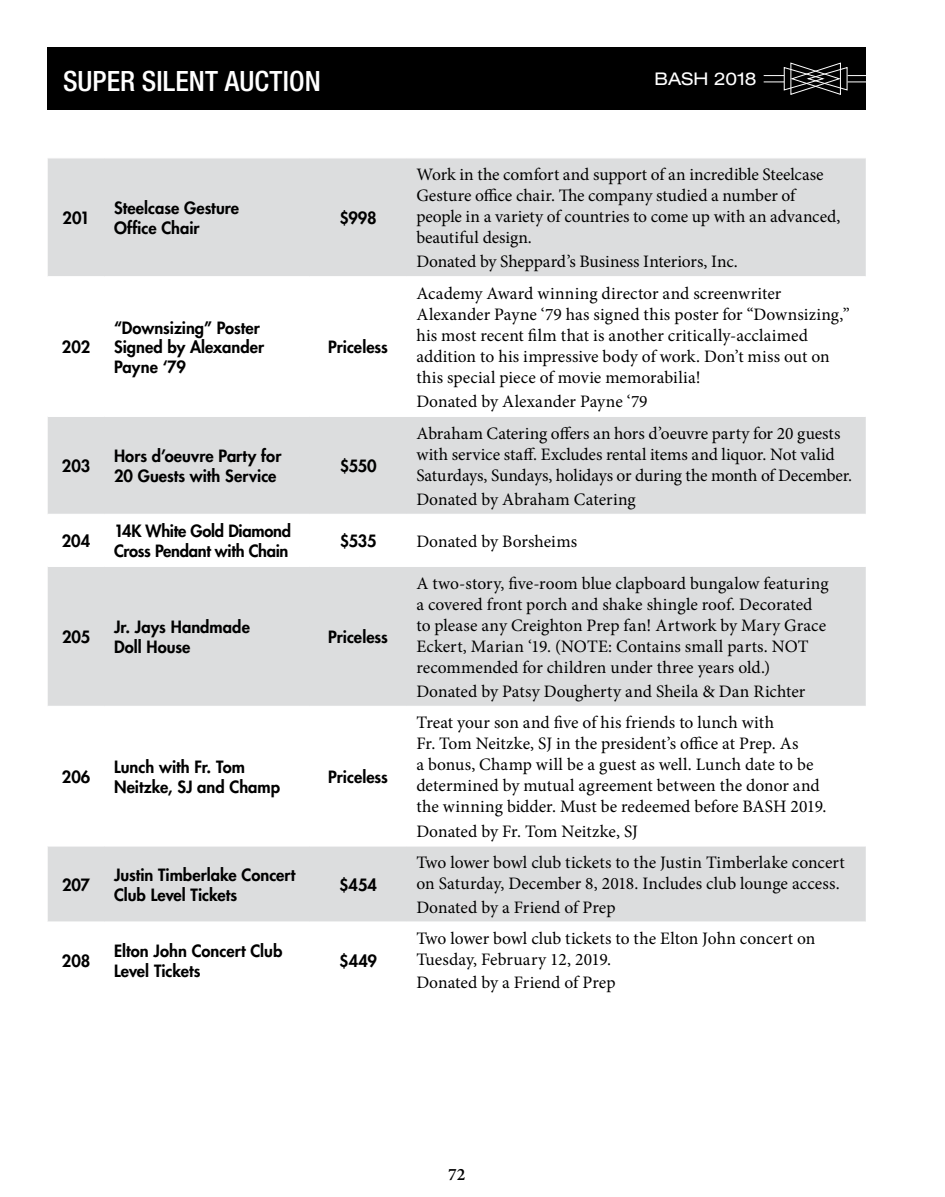
<style>
.page{position:relative;width:945px;height:1197px;background:#fff}
.page>*{position:absolute;margin:0;border:0;box-sizing:border-box;transform-origin:0 0}
.t1{font:500 condensed 28px "Helvetica Neue LT Std";color:#fff}
.t2{font:17.5px/21px "Minion Pro";color:#000}
.t3{font:expanded 17.5px "Helvetica Neue LT Std";color:#fff}
.t4{font:600 17.5px "Minion Pro";color:#000}
.t5{font:800 16.45px/19.8px "Futura Std";color:#000}
.t6{font:800 16.45px/19.8px "Futura Std";letter-spacing:-.02em;color:#000}
</style>
<div class="page">
<div style="left:47px;top:47px;width:819px;height:63px;background:#000"></div>
<svg style="left:764px;top:62px;width:102px;height:33px"></svg>
<div style="left:48px;top:159px;width:818px;height:117px;background:#dcddde"></div>
<svg style="left:48px;top:417px;width:818px;height:505px;fill:#dcddde"></svg>
<hr style="left:48px;top:514px;width:57px;height:1px;background:#fff">
<hr style="left:105px;top:514px;width:204px;height:1px;background:#fff">
<hr style="left:309px;top:514px;width:98px;height:1px;background:#fff">
<hr style="left:407px;top:514px;width:459px;height:1px;background:#fff">
<hr style="left:48px;top:566px;width:57px;height:1px;background:#fff">
<hr style="left:105px;top:566px;width:204px;height:1px;background:#fff">
<hr style="left:309px;top:566px;width:98px;height:1px;background:#fff">
<hr style="left:407px;top:566px;width:459px;height:1px;background:#fff">
<hr style="left:48px;top:706px;width:57px;height:1px;background:#fff">
<hr style="left:105px;top:706px;width:204px;height:1px;background:#fff">
<hr style="left:309px;top:706px;width:98px;height:1px;background:#fff">
<hr style="left:407px;top:706px;width:459px;height:1px;background:#fff">
<hr style="left:48px;top:846px;width:57px;height:1px;background:#fff">
<hr style="left:105px;top:846px;width:204px;height:1px;background:#fff">
<hr style="left:309px;top:846px;width:98px;height:1px;background:#fff">
<hr style="left:407px;top:846px;width:459px;height:1px;background:#fff">
<h1 class="t1" style="left:63px;top:64px;width:259px">SUPER SILENT AUCTION</h1>
<p class="t3" style="left:655px;top:69px;width:104px">BASH 2018</p>
<p class="t5" style="left:63px;top:208px;width:29px">201</p>
<p class="t5" style="left:114px;top:198px;width:127px">Steelcase Gesture<br>Office Chair</p>
<p class="t5" style="left:340px;top:208px;width:39px">$998</p>
<p class="t5" style="left:62px;top:337px;width:30px">202</p>
<p class="t5" style="left:114px;top:318px;width:152px">“Downsizing” Poster<br>Signed by Alexander<br>Payne ‘79</p>
<p class="t5" style="left:328px;top:337px;width:61px">Priceless</p>
<p class="t5" style="left:62px;top:456px;width:30px">203</p>
<p class="t5" style="left:114px;top:446px;width:169px">Hors d’oeuvre Party for<br>20 Guests with Service</p>
<p class="t5" style="left:340px;top:456px;width:38px">$550</p>
<p class="t2" style="left:416px;top:164px;width:426px">Work in the comfort and support of an incredible Steelcase Gesture office chair. The company studied a number of people in a variety of countries to come up with an advanced, beautiful design.</p>
<p class="t2" style="left:416px;top:251px;width:323px">Donated by Sheppard’s Business Interiors, Inc.</p>
<p class="t2" style="left:416px;top:283px;width:435px">Academy Award winning director and screenwriter Alexander Payne ‘79 has signed this poster for “Downsizing,” his most recent film that is another critically-acclaimed addition to his impressive body of work. Don’t miss out on this special piece of movie memorabilia!</p>
<p class="t2" style="left:416px;top:391px;width:233px">Donated by Alexander Payne ‘79</p>
<p class="t2" style="left:416px;top:423px;width:437px">Abraham Catering offers an hors d’oeuvre party for 20 guests with service staff. Excludes rental items and liquor. Not valid<br>Saturdays, Sundays, holidays or during the month of December.</p>
<p class="t2" style="left:416px;top:489px;width:221px">Donated by Abraham Catering</p>
<p class="t5" style="left:62px;top:531px;width:30px">204</p>
<p class="t6" style="left:114px;top:521px;width:178px">14K White Gold Diamond<br>Cross Pendant with Chain</p>
<p class="t5" style="left:340px;top:531px;width:38px">$535</p>
<p class="t2" style="left:416px;top:531px;width:162px">Donated by Borsheims</p>
<p class="t5" style="left:62px;top:627px;width:30px">205</p>
<p class="t5" style="left:114px;top:617px;width:137px">Jr. Jays Handmade<br>Doll House</p>
<p class="t5" style="left:328px;top:627px;width:61px">Priceless</p>
<p class="t5" style="left:62px;top:767px;width:30px">206</p>
<p class="t5" style="left:114px;top:757px;width:168px">Lunch with Fr. Tom<br>Neitzke, SJ and Champ</p>
<p class="t5" style="left:328px;top:767px;width:61px">Priceless</p>
<p class="t5" style="left:62px;top:875px;width:30px">207</p>
<p class="t5" style="left:114px;top:865px;width:183px">Justin Timberlake Concert<br>Club Level Tickets</p>
<p class="t5" style="left:339px;top:875px;width:39px">$454</p>
<p class="t5" style="left:62px;top:951px;width:30px">208</p>
<p class="t5" style="left:114px;top:941px;width:170px">Elton John Concert Club<br>Level Tickets</p>
<p class="t5" style="left:339px;top:951px;width:39px">$449</p>
<p class="t2" style="left:416px;top:573px;width:414px">A two-story, five-room blue clapboard bungalow featuring a covered front porch and shake shingle roof. Decorated to please any Creighton Prep fan! Artwork by Mary Grace Eckert, Marian ‘19. (NOTE: Contains small parts. NOT recommended for children under three years old.)</p>
<p class="t2" style="left:416px;top:681px;width:391px">Donated by Patsy Dougherty and Sheila &amp; Dan Richter</p>
<p class="t2" style="left:416px;top:712px;width:412px">Treat your son and five of his friends to lunch with<br>Fr. Tom Neitzke, SJ in the president’s office at Prep. As<br>a bonus, Champ will be a guest as well. Lunch date to be determined by mutual agreement between the donor and the winning bidder. Must be redeemed before BASH 2019.</p>
<p class="t2" style="left:416px;top:821px;width:223px">Donated by Fr. Tom Neitzke, SJ</p>
<p class="t2" style="left:416px;top:852px;width:430px">Two lower bowl club tickets to the Justin Timberlake concert on Saturday, December 8, 2018. Includes club lounge access.</p>
<p class="t2" style="left:416px;top:897px;width:201px">Donated by a Friend of Prep</p>
<p class="t2" style="left:416px;top:928px;width:401px">Two lower bowl club tickets to the Elton John concert on<br>Tuesday, February 12, 2019.</p>
<p class="t2" style="left:416px;top:972px;width:201px">Donated by a Friend of Prep</p>
<p class="t4" style="left:448px;top:1162px;width:19px">72</p>
</div>
